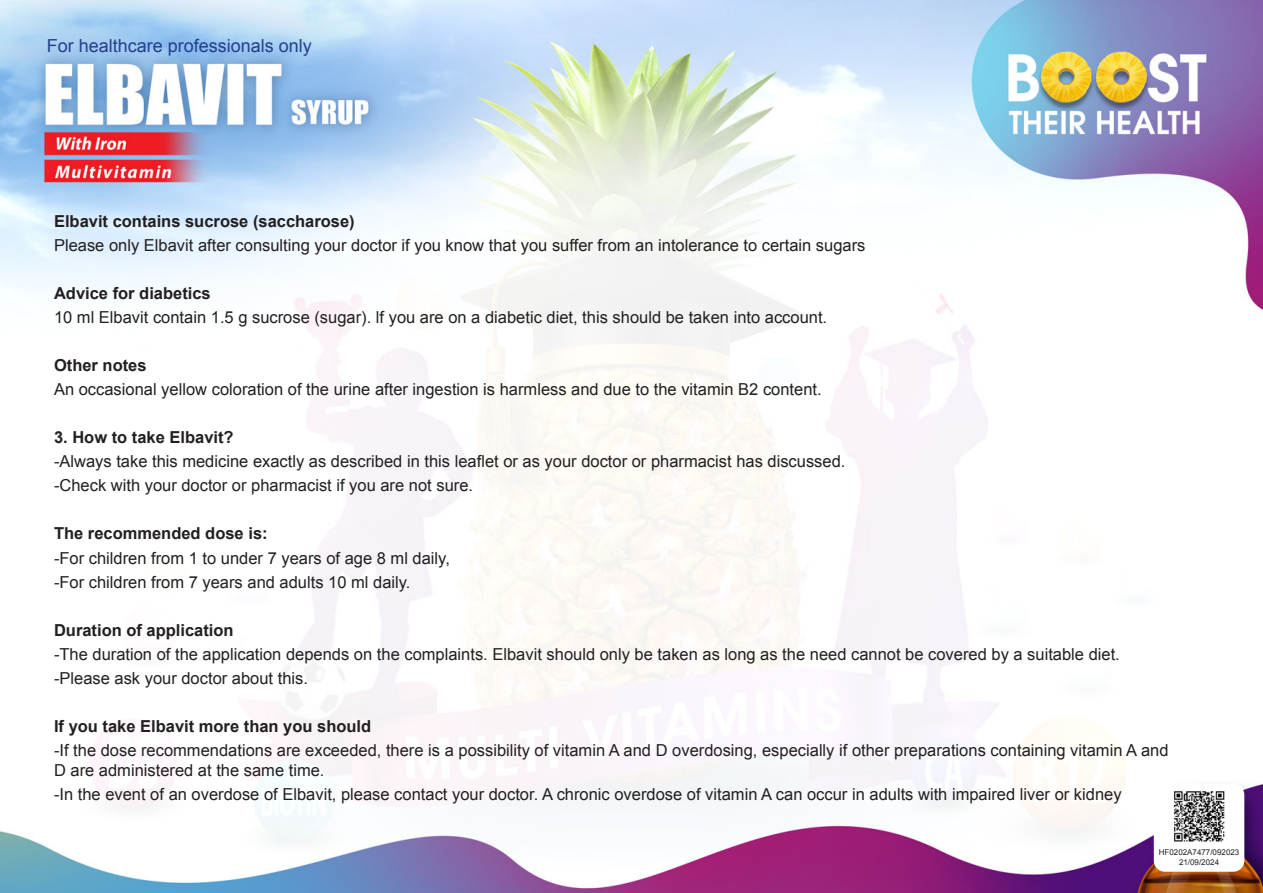
<style>
.page{position:relative;width:1263px;height:893px;background:#fff}
.page>*{position:absolute;margin:0;border:0;box-sizing:border-box;transform-origin:0 0}
.t1{font:18px "Arial";color:#253f8e}
.t2{font:16.5px/24px "Arial";color:#231f20}
.t3{font:700 16.5px "Arial";color:#231f20}
.t4{font:7.95px/9.6px "Arial";color:#231f20;text-align:center}
</style>
<div class="page">
<img style="left:0;top:0;width:1263px;height:893px">
<div style="left:1154px;top:784px;width:90px;height:88px;background:#fff;border-radius:11px"></div>
<img style="left:1174px;top:791px;width:51px;height:51px">
<p class="t1" style="left:47px;top:34px;width:267px">For healthcare professionals only</p>
<p class="t3" style="left:54px;top:210px;width:302px">Elbavit contains sucrose (saccharose)</p>
<p class="t2" style="left:54px;top:233px;width:813px">Please only Elbavit after consulting your doctor if you know that you suffer from an intolerance to certain sugars</p>
<p class="t3" style="left:54px;top:282px;width:158px">Advice for diabetics</p>
<p class="t2" style="left:54px;top:305px;width:775px">10 ml Elbavit contain 1.5 g sucrose (sugar). lf you are on a diabetic diet, this should be taken into account.</p>
<p class="t3" style="left:54px;top:354px;width:94px">Other notes</p>
<p class="t2" style="left:54px;top:377px;width:769px">An occasional yellow coloration of the urine after ingestion is harmless and due to the vitamin B2 content.</p>
<p class="t3" style="left:54px;top:426px;width:181px">3. How to take Elbavit?</p>
<p class="t2" style="left:54px;top:450px;width:793px">-Always take this medicine exactly as described in this leaflet or as your doctor or pharmacist has discussed. -Check with your doctor or pharmacist if you are not sure.</p>
<p class="t3" style="left:54px;top:523px;width:215px">The recommended dose is:</p>
<p class="t2" style="left:54px;top:546px;width:397px">-For children from 1 to under 7 years of age 8 ml daily, -For children from 7 years and adults 10 ml daily.</p>
<p class="t3" style="left:54px;top:619px;width:181px">Duration of application</p>
<p class="t2" style="left:54px;top:642px;width:1067px">-The duration of the application depends on the complaints. Elbavit should only be taken as long as the need cannot be covered by a suitable diet. -Please ask your doctor about this.</p>
<p class="t3" style="left:54px;top:715px;width:319px">If you take Elbavit more than you should</p>
<p class="t2" style="left:54px;top:740px;width:1116px;line-height:19.8px">-If the dose recommendations are exceeded, there is a possibility of vitamin A and D overdosing, especially if other preparations containing vitamin A and<br>D are administered at the same time.</p>
<p class="t2" style="left:54px;top:782px;width:1069px">-In the event of an overdose of Elbavit, please contact your doctor. A chronic overdose of vitamin A can occur in adults with impaired liver or kidney</p>
<p class="t4" style="left:1159px;top:848px;width:82px">HF0202A7477/092023<br>21/09/2024</p>
</div>
